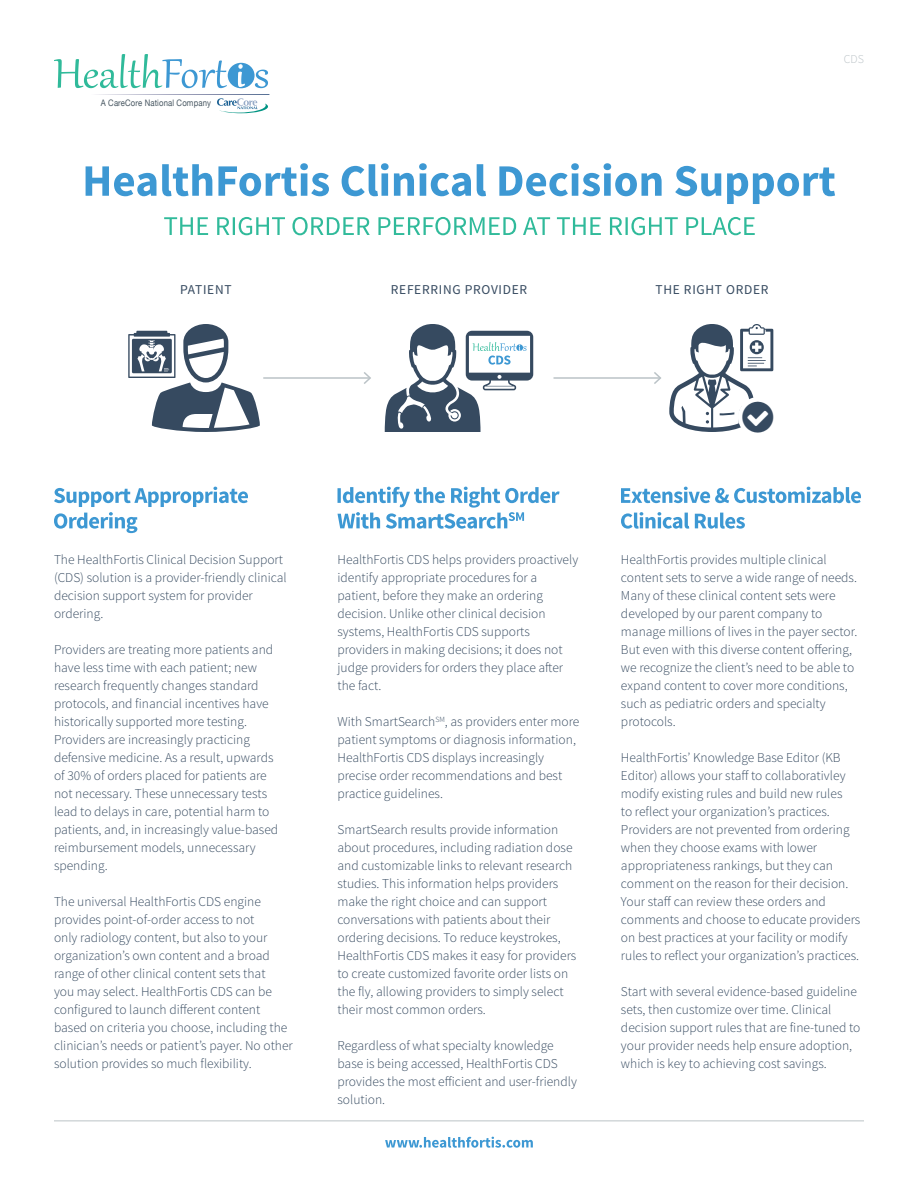
<style>
.page{position:relative;width:918px;height:1188px;background:#fff}
.page>*{position:absolute;margin:0;border:0;box-sizing:border-box;transform-origin:0 0}
.t1{font:300 13.5px/18px "Source Sans Pro";color:#364a60}
.t2{font:13.5px "Source Sans Pro";letter-spacing:.05em;color:#364a60}
.t3{font:300 12px "Source Sans Pro";color:#bbc3c7}
.t4{font:9px "Helvetica Neue";letter-spacing:.02em;color:#465560;scale:.86 1}
</style>
<div class="page">
<svg style="left:86px;top:163px;width:749px;height:41px"></svg>
<svg style="left:54px;top:487px;width:194px;height:46px"></svg>
<svg style="left:337px;top:487px;width:223px;height:42px"></svg>
<svg style="left:621px;top:487px;width:240px;height:16px"></svg>
<svg style="left:621px;top:512px;width:124px;height:17px"></svg>
<svg style="left:385px;top:1137px;width:148px;height:11px"></svg>
<hr style="left:54px;top:1120px;width:810px;height:1px;background:#bbc3c7">
<hr style="left:263px;top:377px;width:107px;height:2px;background:#bbc3c7">
<svg style="left:362px;top:372px;width:9px;height:12px"></svg>
<hr style="left:554px;top:377px;width:106px;height:2px;background:#bbc3c7">
<svg style="left:652px;top:372px;width:9px;height:12px"></svg>
<svg style="left:128px;top:324px;width:132px;height:108px"></svg>
<svg style="left:385px;top:324px;width:148px;height:108px"></svg>
<svg style="left:54px;top:54px;width:214px;height:34px"></svg>
<svg style="left:217px;top:98px;width:51px;height:15px"></svg>
<svg style="left:164px;top:217px;width:591px;height:18px"></svg>
<svg style="left:669px;top:324px;width:105px;height:108px"></svg>
<p class="t4" style="left:101px;top:96px;width:130px">A CareCore National Company</p>
<p class="t2" style="left:180px;top:281px;width:53px">PATIENT</p>
<p class="t2" style="left:391px;top:281px;width:138px">REFERRING PROVIDER</p>
<p class="t2" style="left:656px;top:281px;width:115px">THE RIGHT ORDER</p>
<p class="t3" style="left:844px;top:52px;width:22px">CDS</p>
<p class="t1" style="left:54px;top:551px;width:234px">The HealthFortis Clinical Decision Support (CDS) solution is a provider-friendly clinical decision support system for provider ordering.</p>
<p class="t1" style="left:54px;top:641px;width:226px">Providers are treating more patients and have less time with each patient; new research frequently changes standard protocols, and financial incentives have historically supported more testing.<br>Providers are increasingly practicing defensive medicine. As a result, upwards of 30% of orders placed for patients are not necessary. These unnecessary tests lead to delays in care, potential harm to patients, and, in increasingly value-based reimbursement models, unnecessary spending.</p>
<p class="t1" style="left:54px;top:893px;width:240px">The universal HealthFortis CDS engine provides point-of-order access to not<br>only radiology content, but also to your organization’s own content and a broad range of other clinical content sets that<br>you may select. HealthFortis CDS can be configured to launch different content based on criteria you choose, including the clinician’s needs or patient’s payer. No other solution provides so much flexibility.</p>
<p class="t1" style="left:338px;top:551px;width:242px">HealthFortis CDS helps providers proactively identify appropriate procedures for a patient, before they make an ordering decision. Unlike other clinical decision systems, HealthFortis CDS supports providers in making decisions; it does not judge providers for orders they place after the fact.</p>
<p class="t1" style="left:338px;top:713px;width:243px">With SmartSearch<sup>SM</sup>, as providers enter more patient symptoms or diagnosis information, HealthFortis CDS displays increasingly precise order recommendations and best practice guidelines.</p>
<p class="t1" style="left:338px;top:821px;width:240px">SmartSearch results provide information about procedures, including radiation dose and customizable links to relevant research studies. This information helps providers make the right choice and can support conversations with patients about their ordering decisions. To reduce keystrokes, HealthFortis CDS makes it easy for providers to create customized favorite order lists on the fly, allowing providers to simply select their most common orders.</p>
<p class="t1" style="left:338px;top:1037px;width:241px">Regardless of what specialty knowledge base is being accessed, HealthFortis CDS provides the most efficient and user-friendly solution.</p>
<p class="t1" style="left:621px;top:551px;width:238px">HealthFortis provides multiple clinical content sets to serve a wide range of needs.<br>Many of these clinical content sets were developed by our parent company to manage millions of lives in the payer sector.<br>But even with this diverse content offering, we recognize the client’s need to be able to expand content to cover more conditions, such as pediatric orders and specialty protocols.</p>
<p class="t1" style="left:621px;top:749px;width:241px">HealthFortis’ Knowledge Base Editor (KB Editor) allows your staff to collaborativley modify existing rules and build new rules<br>to reflect your organization’s practices.<br>Providers are not prevented from ordering when they choose exams with lower appropriateness rankings, but they can comment on the reason for their decision.<br>Your staff can review these orders and comments and choose to educate providers on best practices at your facility or modify rules to reflect your organization’s practices.</p>
<p class="t1" style="left:621px;top:983px;width:241px">Start with several evidence-based guideline sets, then customize over time. Clinical decision support rules that are fine-tuned to your provider needs help ensure adoption, which is key to achieving cost savings.</p>
</div>
